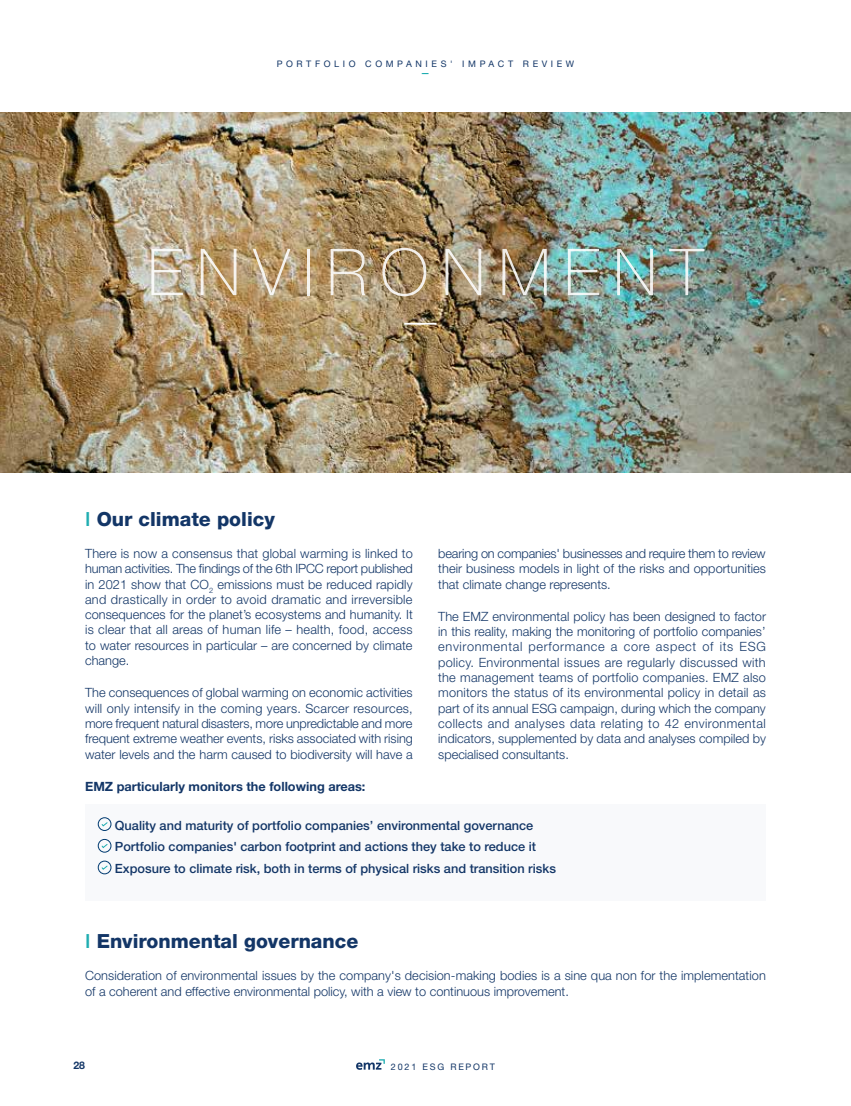
<style>
.page{position:relative;width:851px;height:1106px;background:#fff}
.page>*{position:absolute;margin:0;border:0;box-sizing:border-box;transform-origin:0 0}
.t1{font:100 64.8px "Helvetica Neue LT Std";letter-spacing:.2em;color:#fff}
.t2{font:800 19.5px "Helvetica Neue LT Std";color:#133667}
.t3{font:300 12.75px/15.3px "Helvetica Neue LT Std";color:#133667;text-align:justify}
.t4{font:500 12.75px/21.8px "Helvetica Neue LT Std";color:#133667}
.t5{font:700 12.75px "Helvetica Neue LT Std";color:#133667}
.t6{font:700 10.5px "Helvetica Neue LT Std";color:#133667}
.t7{font:9px "Helvetica Neue LT Std";letter-spacing:.4em;color:#133667}
.t8{font:9px "Helvetica Neue LT Std";letter-spacing:.2em;color:#133667}
.t9{font:700 9px "Helvetica Neue LT Std";color:#1fadb1}
.s1{font-weight:500;color:#1fadb1}
</style>
<div class="page">
<img style="left:0;top:113px;width:850px;height:359px">
<hr style="left:404px;top:323px;width:32px;height:2px;background:#fff">
<div style="left:85px;top:804px;width:680px;height:97px;background:#f8f9fb"></div>
<div style="left:98px;top:817px;width:13px;height:13px;border:1px solid #003a70;border-radius:50%"></div>
<svg style="left:101px;top:822px;width:7px;height:5px"></svg>
<div style="left:98px;top:839px;width:13px;height:13px;border:1px solid #003a70;border-radius:50%"></div>
<svg style="left:101px;top:844px;width:7px;height:4px"></svg>
<div style="left:98px;top:860px;width:13px;height:14px;border:1px solid #003a70;border-radius:50%"></div>
<svg style="left:101px;top:865px;width:7px;height:5px"></svg>
<svg style="left:356px;top:1059px;width:29px;height:10px"></svg>
<p class="t7" style="left:277px;top:59px;width:299px">PORTFOLIO COMPANIES' IMPACT REVIEW</p>
<p class="t9" style="left:421px;top:68px;width:10px">—</p>
<h1 class="t1" style="left:147px;top:235px;width:557px">ENVIRONMENT</h1>
<h2 class="t2" style="left:85px;top:507px;width:191px"><span class="s1">I</span> Our climate policy</h2>
<p class="t3" style="left:85px;top:545px;width:329px">There is now a consensus that global warming is linked to human activities. The findings of the 6th IPCC report published in 2021 show that CO<sub>2</sub> emissions must be reduced rapidly and drastically in order to avoid dramatic and irreversible consequences for the planet’s ecosystems and humanity. It is clear that all areas of human life – health, food, access to water resources in particular – are concerned by climate change.</p>
<p class="t3" style="left:85px;top:685px;width:329px">The consequences of global warming on economic activities will only intensify in the coming years. Scarcer resources, more frequent natural disasters, more unpredictable and more frequent extreme weather events, risks associated with rising water levels and the harm caused to biodiversity will have a</p>
<p class="t3" style="left:438px;top:545px;width:329px">bearing on companies' businesses and require them to review their business models in light of the risks and opportunities that climate change represents.</p>
<p class="t3" style="left:438px;top:608px;width:329px">The EMZ environmental policy has been designed to factor in this reality, making the monitoring of portfolio companies’ environmental performance a core aspect of its ESG policy. Environmental issues are regularly discussed with the management teams of portfolio companies. EMZ also monitors the status of its environmental policy in detail as part of its annual ESG campaign, during which the company collects and analyses data relating to 42 environmental indicators, supplemented by data and analyses compiled by specialised consultants.</p>
<p class="t5" style="left:85px;top:778px;width:282px">EMZ particularly monitors the following areas:</p>
<p class="t4" style="left:115px;top:814px;width:442px">Quality and maturity of portfolio companies’ environmental governance<br>Portfolio companies' carbon footprint and actions they take to reduce it<br>Exposure to climate risk, both in terms of physical risks and transition risks</p>
<h2 class="t2" style="left:85px;top:929px;width:275px"><span class="s1">I</span> Environmental governance</h2>
<p class="t3" style="left:85px;top:968px;width:682px">Consideration of environmental issues by the company's decision-making bodies is a sine qua non for the implementation of a coherent and effective environmental policy, with a view to continuous improvement.</p>
<p class="t6" style="left:73px;top:1058px;width:13px">28</p>
<p class="t8" style="left:391px;top:1061px;width:105px">2021 ESG REPORT</p>
</div>
